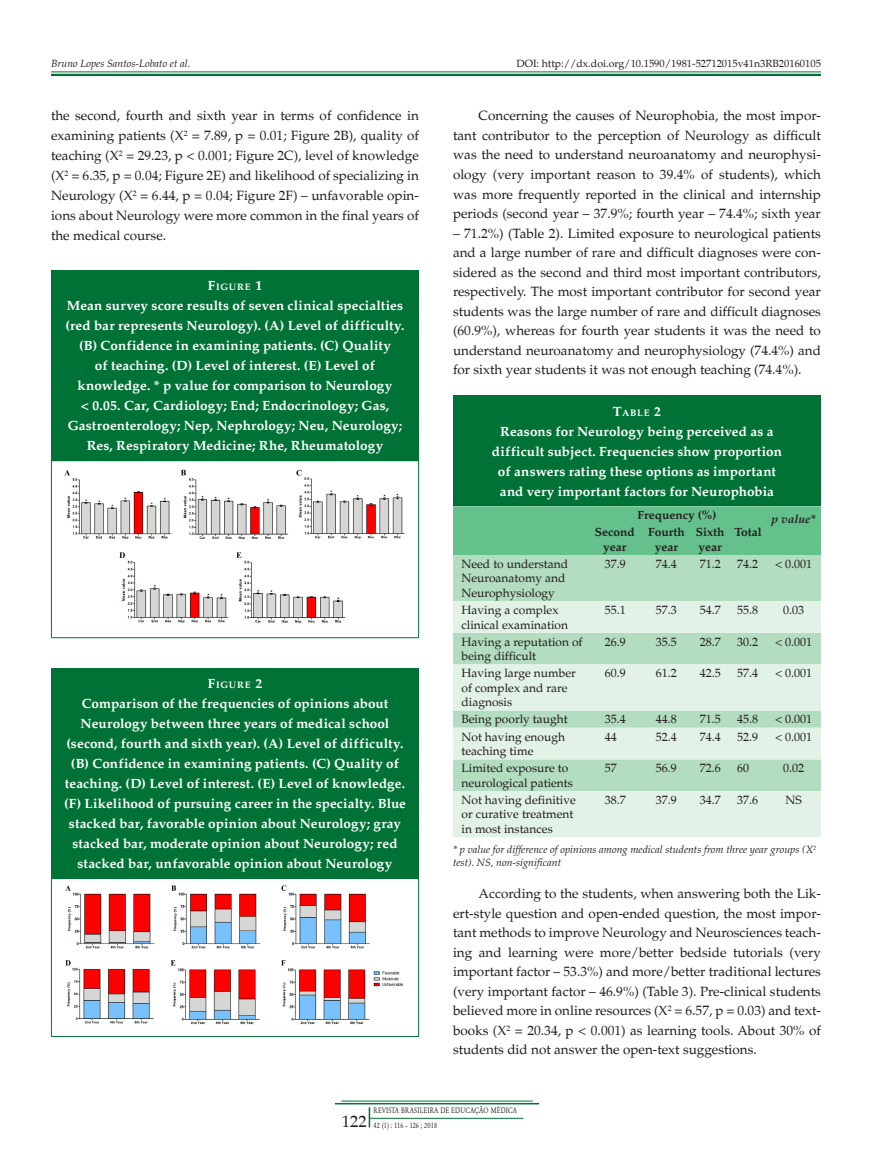
<style>
.page{position:relative;width:872px;height:1170px;background:#fff}
.page>*{position:absolute;margin:0;border:0;box-sizing:border-box;transform-origin:0 0}
.Body_Ingles{font:13.5px/19.5px "Palton Roman";color:#231f20;text-align:justify}
.O_White{font:700 13.5px/20px "Palton";letter-spacing:.01em;color:#fff;text-align:center}
.TE{font:12px/14.4px "Palton Roman";color:#231f20}
.TC{font:12px "Palton Roman";color:#231f20}
.t1{font:700 12px "Palton";color:#231f20}
.t2{font:italic 700 12px "Palton";color:#231f20}
.R{font:italic 10.5px/12.8px "Palton";color:#231f20}
.t3{font:10.5px "Palton Roman";color:#231f20}
.O_White-2{font:700 9.45px "Palton";letter-spacing:.075em;color:#fff}
.t4{font:8.25px/15px "Garamond";letter-spacing:.03em;color:#231f20;scale:.8 1}
.s1{font-size:13.5px}
.s2{font-family:"Palton Roman";font-size:16.5px}
</style>
<div class="page">
<hr style="left:370px;top:1117px;width:153px;height:1px;background:#007236">
<svg style="left:369px;top:1107px;width:1px;height:20px"></svg>
<hr style="left:341px;top:1100px;width:192px;height:1px;background:#007236">
<hr style="left:335px;top:1102px;width:204px;height:2px;background:#007236">
<hr style="left:51px;top:71px;width:770px;height:1px;background:#007236">
<hr style="left:51px;top:74px;width:770px;height:2px;background:#007236">
<div style="left:51px;top:270px;width:367px;height:190px;background:#007236"></div>
<hr style="left:51px;top:460px;width:368px;height:1px;background:#007236">
<hr style="left:51px;top:461px;width:1px;height:176px;background:#007236">
<hr style="left:418px;top:461px;width:1px;height:176px;background:#007236">
<hr style="left:51px;top:637px;width:368px;height:1px;background:#007236">
<img style="left:64px;top:469px;width:341px;height:155px">
<div style="left:51px;top:667px;width:367px;height:211px;background:#007236"></div>
<hr style="left:51px;top:878px;width:368px;height:1px;background:#007236">
<hr style="left:51px;top:878px;width:1px;height:158px;background:#007236">
<hr style="left:418px;top:878px;width:1px;height:158px;background:#007236">
<hr style="left:51px;top:1036px;width:368px;height:1px;background:#007236">
<img style="left:65px;top:885px;width:339px;height:140px">
<div style="left:453px;top:395px;width:368px;height:111px;background:#007236"></div>
<div style="left:453px;top:506px;width:368px;height:49px;background:#65c18b"></div>
<div style="left:453px;top:555px;width:368px;height:46px;background:#b3dcc0"></div>
<svg style="left:453px;top:601px;width:368px;height:236px;background:#d2ead9"></svg>
<p class="R" style="left:51px;top:57px;width:141px">Bruno Lopes Santos-Lobato et al.</p>
<p class="t3" style="left:516px;top:57px;width:306px">DOI: http://dx.doi.org/10.1590/1981-52712015v41n3RB20160105</p>
<p class="Body_Ingles" style="left:51px;top:106px;width:369px;line-height:20px">the second, fourth and sixth year in terms of confidence in examining patients (X<sup>2</sup> = 7.89, p = 0.01; Figure 2B), quality of teaching (X<sup>2</sup> = 29.23, p &lt; 0.001; Figure 2C), level of knowledge (X<sup>2</sup> = 6.35, p = 0.04; Figure 2E) and likelihood of specializing in Neurology (X<sup>2</sup> = 6.44, p = 0.04; Figure 2F) – unfavorable opin&shy;ions about Neurology were more common in the final years of the medical course.</p>
<p class="O_White-2" style="left:208px;top:281px;width:56px"><span class="s1">F</span>IGURE <span class="s1">1</span></p>
<p class="O_White" style="left:65px;top:296px;width:340px">Mean survey score results of seven clinical specialties (red bar represents Neurology). (A) Level of difficulty. (B) Confidence in examining patients. (C) Quality<br>of teaching. (D) Level of interest. (E) Level of knowledge. * p value for comparison to Neurology<br>&lt; 0.05. Car, Cardiology; End; Endocrinology; Gas, Gastroenterology; Nep, Nephrology; Neu, Neurology; Res, Respiratory Medicine; Rhe, Rheumatology</p>
<p class="O_White-2" style="left:208px;top:679px;width:56px"><span class="s1">F</span>IGURE <span class="s1">2</span></p>
<p class="O_White" style="left:64px;top:693px;width:343px">Comparison of the frequencies of opinions about Neurology between three years of medical school (second, fourth and sixth year). (A) Level of difficulty. (B) Confidence in examining patients. (C) Quality of teaching. (D) Level of interest. (E) Level of knowledge. (F) Likelihood of pursuing career in the specialty. Blue stacked bar, favorable opinion about Neurology; gray stacked bar, moderate opinion about Neurology; red stacked bar, unfavorable opinion about Neurology</p>
<p class="Body_Ingles" style="left:453px;top:106px;width:369px;text-indent:26px">Concerning the causes of Neurophobia, the most impor&shy;tant contributor to the perception of Neurology as difficult was the need to understand neuroanatomy and neurophysi&shy;ology (very important reason to 39.4% of students), which was more frequently reported in the clinical and internship periods (second year – 37.9%; fourth year – 74.4%; sixth year</p>
<p class="Body_Ingles" style="left:453px;top:223px;width:369px">– 71.2%) (Table 2). Limited exposure to neurological patients and a large number of rare and difficult diagnoses were con&shy;sidered as the second and third most important contributors, respectively. The most important contributor for second year students was the large number of rare and difficult diagnoses (60.9%), whereas for fourth year students it was the need to understand neuroanatomy and neurophysiology (74.4%) and for sixth year students it was not enough teaching (74.4%).</p>
<p class="O_White-2" style="left:613px;top:407px;width:49px"><span class="s1">T</span>ABLE <span class="s1">2</span></p>
<p class="O_White" style="left:492px;top:421px;width:291px">Reasons for Neurology being perceived as a difficult subject. Frequencies show proportion of answers rating these options as important and very important factors for Neurophobia</p>
<p class="t1" style="left:637px;top:508px;width:80px">Frequency (%)</p>
<p class="t2" style="left:771px;top:512px;width:46px">p value*</p>
<p class="t1" style="left:595px;top:525px;width:41px">Second</p>
<p class="t1" style="left:603px;top:539px;width:25px">year</p>
<p class="t1" style="left:648px;top:525px;width:38px">Fourth</p>
<p class="t1" style="left:655px;top:539px;width:25px">year</p>
<p class="t1" style="left:696px;top:525px;width:30px">Sixth</p>
<p class="t1" style="left:698px;top:539px;width:25px">year</p>
<p class="t1" style="left:734px;top:525px;width:29px">Total</p>
<p class="TE" style="left:461px;top:557px;width:108px">Need to understand<br>Neuroanatomy and<br>Neurophysiology</p>
<p class="TE" style="left:605px;top:557px;width:22px">37.9</p>
<p class="TC" style="left:656px;top:557px;width:22px">74.4</p>
<p class="TC" style="left:699px;top:557px;width:22px">71.2</p>
<p class="TE" style="left:737px;top:557px;width:22px">74.2</p>
<p class="TC" style="left:775px;top:557px;width:39px">&lt; 0.001</p>
<p class="TE" style="left:461px;top:603px;width:108px">Having a complex clinical examination</p>
<p class="TE" style="left:605px;top:603px;width:22px">55.1</p>
<p class="TC" style="left:656px;top:603px;width:22px">57.3</p>
<p class="TC" style="left:699px;top:603px;width:22px">54.7</p>
<p class="TE" style="left:737px;top:603px;width:22px">55.8</p>
<p class="TC" style="left:783px;top:603px;width:22px">0.03</p>
<p class="TE" style="left:461px;top:634px;width:123px">Having a reputation of being difficult</p>
<p class="TE" style="left:605px;top:634px;width:22px">26.9</p>
<p class="TC" style="left:656px;top:634px;width:22px">35.5</p>
<p class="TC" style="left:699px;top:634px;width:22px">28.7</p>
<p class="TE" style="left:737px;top:634px;width:22px">30.2</p>
<p class="TC" style="left:775px;top:634px;width:39px">&lt; 0.001</p>
<p class="TE" style="left:461px;top:666px;width:116px">Having large number of complex and rare diagnosis</p>
<p class="TE" style="left:605px;top:666px;width:22px">60.9</p>
<p class="TC" style="left:656px;top:666px;width:22px">61.2</p>
<p class="TC" style="left:699px;top:666px;width:22px">42.5</p>
<p class="TE" style="left:737px;top:666px;width:22px">57.4</p>
<p class="TC" style="left:775px;top:666px;width:39px">&lt; 0.001</p>
<p class="TE" style="left:461px;top:712px;width:108px">Being poorly taught</p>
<p class="TE" style="left:605px;top:712px;width:22px">35.4</p>
<p class="TC" style="left:656px;top:712px;width:22px">44.8</p>
<p class="TC" style="left:699px;top:712px;width:22px">71.5</p>
<p class="TE" style="left:737px;top:712px;width:22px">45.8</p>
<p class="TC" style="left:775px;top:712px;width:39px">&lt; 0.001</p>
<p class="TE" style="left:461px;top:729px;width:105px">Not having enough teaching time</p>
<p class="TE" style="left:605px;top:729px;width:13px">44</p>
<p class="TC" style="left:656px;top:729px;width:22px">52.4</p>
<p class="TC" style="left:699px;top:729px;width:22px">74.4</p>
<p class="TE" style="left:737px;top:729px;width:22px">52.9</p>
<p class="TC" style="left:775px;top:729px;width:39px">&lt; 0.001</p>
<p class="TE" style="left:461px;top:761px;width:113px">Limited exposure to neurological patients</p>
<p class="TE" style="left:605px;top:761px;width:13px">57</p>
<p class="TC" style="left:656px;top:761px;width:22px">56.9</p>
<p class="TC" style="left:699px;top:761px;width:22px">72.6</p>
<p class="TE" style="left:737px;top:761px;width:13px">60</p>
<p class="TC" style="left:783px;top:761px;width:22px">0.02</p>
<p class="TE" style="left:461px;top:793px;width:116px">Not having definitive or curative treatment in most instances</p>
<p class="TE" style="left:605px;top:793px;width:22px">38.7</p>
<p class="TC" style="left:656px;top:792px;width:22px">37.9</p>
<p class="TC" style="left:699px;top:792px;width:22px">34.7</p>
<p class="TE" style="left:737px;top:793px;width:22px">37.6</p>
<p class="TC" style="left:785px;top:792px;width:18px">NS</p>
<p class="R" style="left:453px;top:843px;width:365px">* p value for difference of opinions among medical students from three year groups (X<sup>2 </sup>test). NS, non-significant</p>
<p class="Body_Ingles" style="left:453px;top:884px;width:369px;text-indent:26px">According to the students, when answering both the Lik&shy;ert-style question and open-ended question, the most impor&shy;tant methods to improve Neurology and Neurosciences teach&shy;ing and learning were more/better bedside tutorials (very important factor – 53.3%) and more/better traditional lectures (very important factor – 46.9%) (Table 3). Pre-clinical students believed more in online resources (X<sup>2</sup> = 6.57, p = 0.03) and text&shy;books (X<sup>2</sup> = 20.34, p &lt; 0.001) as learning tools. About 30% of students did not answer the open-text suggestions.</p>
<p class="t4" style="left:342px;top:1102px;width:221px;text-indent:32px">REVISTA BRASILEIRA DE EDUCAÇÃO MÉDICA<br><span class="s2">122</span> 42 (1) : 116 – 126 ; 2018</p>
</div>
